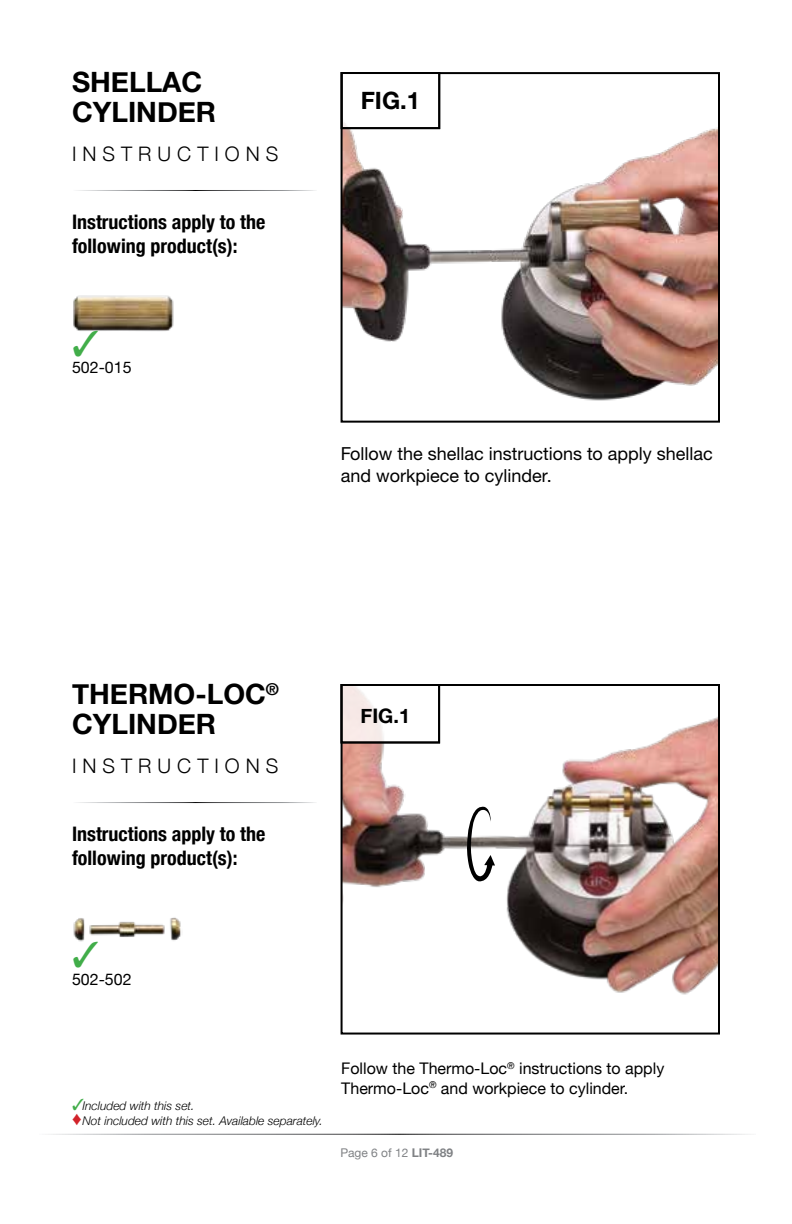
<style>
.page{position:relative;width:792px;height:1224px;background:#fff}
.page>*{position:absolute;margin:0;border:0;box-sizing:border-box;transform-origin:0 0}
.t1{font:700 28px/30px "Helvetica Neue";color:#000}
.t2{font:700 24px "Helvetica Neue LTW1 G";color:#000}
.t3{font:700 condensed 20px/24px "Helvetica Neue";color:#000}
.t4{font:300 20px "Helvetica Neue";letter-spacing:.3em;color:#000}
.t5{font:700 20px "Helvetica Neue";color:#000}
.t6{font:18px/21.6px "Helvetica Neue LTW1 G";color:#000}
.t7{font:16px/19.2px "Helvetica Neue";color:#000}
.t8{font:16px "Helvetica Neue LTW1 G";color:#000}
.t9{font:italic 300 12px/14.6px "Helvetica Neue";color:#000}
.t10{font:12px "Helvetica Neue";color:#808285}
.s1{color:#41ad49}
.s2{color:#d2232a}
.s3{font-weight:700}
</style>
<div class="page">
<img style="left:73px;top:295px;width:101px;height:36px">
<img style="left:344px;top:75px;width:373px;height:326px">
<div style="left:341px;top:72px;width:379px;height:351px;border:2px solid #000"></div>
<div style="left:342px;top:73px;width:97px;height:55px;background:#fff"></div>
<div style="left:341px;top:72px;width:99px;height:57px;border:2px solid #000"></div>
<img style="left:73px;top:917px;width:108px;height:25px">
<img style="left:344px;top:687px;width:373px;height:308px">
<div style="left:341px;top:684px;width:379px;height:351px;border:2px solid #000"></div>
<div style="left:342px;top:685px;width:97px;height:57px;background:linear-gradient(to right,#f7eae8,#fff)"></div>
<div style="left:341px;top:684px;width:99px;height:60px;border:2px solid #000"></div>
<svg style="left:467px;top:806px;width:28px;height:76px"></svg>
<svg style="left:73px;top:330px;width:25px;height:1px"></svg>
<h1 class="t1" style="left:72px;top:68px;width:146px">SHELLAC<br>CYLINDER</h1>
<p class="t4" style="left:72px;top:137px;width:208px">INSTRUCTIONS</p>
<p class="t3" style="left:72px;top:209px;width:195px">Instructions apply to the following product(s):</p>
<p class="t8" style="left:72px;top:358px;width:61px">502-015</p>
<p class="t2" style="left:361px;top:86px;width:61px">FIG.1</p>
<p class="t6" style="left:341px;top:443px;width:374px">Follow the shellac instructions to apply shellac and workpiece to cylinder.</p>
<h1 class="t1" style="left:72px;top:680px;width:208px">THERMO-LOC<sup>®<br></sup>CYLINDER</h1>
<p class="t4" style="left:72px;top:749px;width:208px">INSTRUCTIONS</p>
<p class="t3" style="left:72px;top:821px;width:195px">Instructions apply to the following product(s):</p>
<p class="t5" style="left:361px;top:701px;width:51px">FIG.1</p>
<p class="t7" style="left:72px;top:970px;width:61px">502-502</p>
<p class="t9" style="left:72px;top:1098px;width:252px"><span class="s1">✓</span>Included with this set.<br><span class="s2">♦</span>Not included with this set. Available separately.</p>
<p class="t7" style="left:341px;top:1060px;width:325px">Follow the Thermo-Loc<sup>®</sup> instructions to apply<br>Thermo-Loc<sup>®</sup> and workpiece to cylinder.</p>
<p class="t10" style="left:340px;top:1145px;width:114px">Page 6 of 12 <span class="s3">LIT-489</span></p>
</div>
